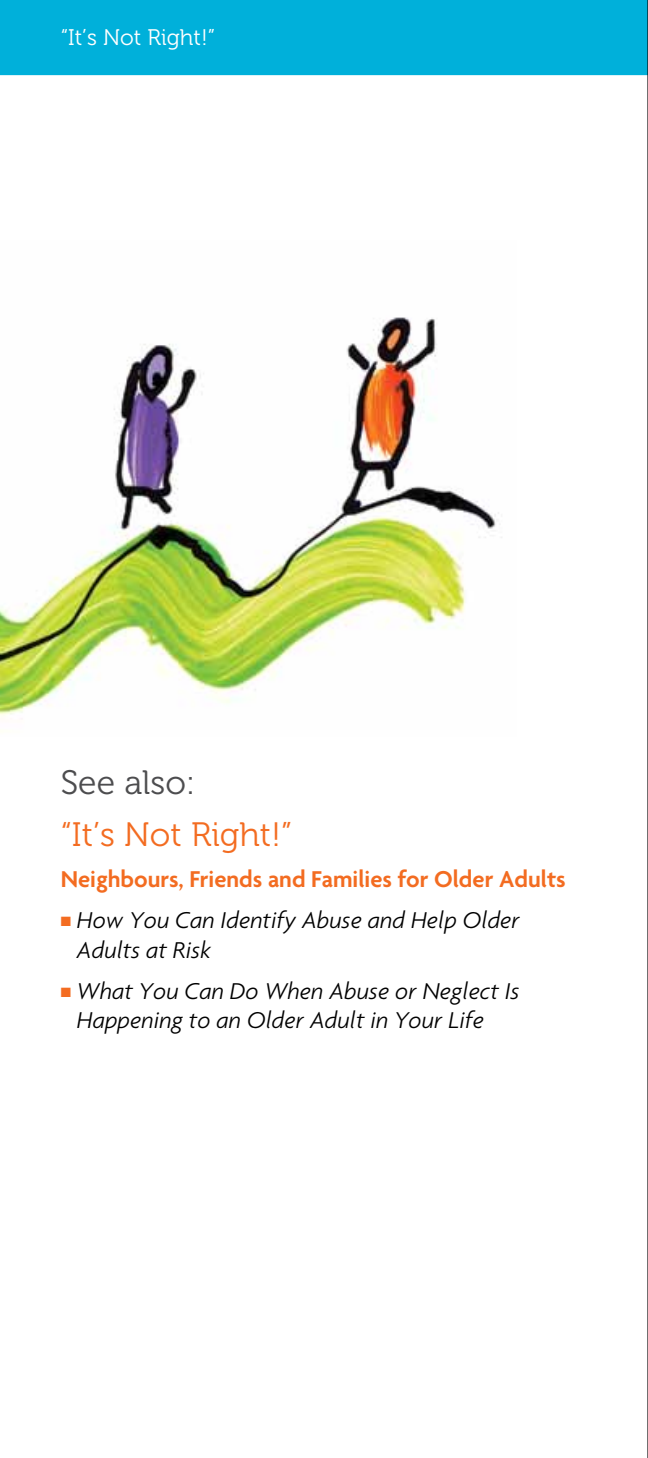
<style>
.page{position:relative;width:648px;height:1458px;background:#fff}
.page>*{position:absolute;margin:0;border:0;box-sizing:border-box;transform-origin:0 0}
.t1{font:33.75px "Museo 300";color:#f36c21}
.t2{font:33.75px "Museo 300";color:#4d4d4f}
.t3{font:italic 300 24.75px/29.2px "Agenda Tabular";color:#000}
.t4{font:600 24.75px "Agenda";color:#f36c21}
.t5{font:22.5px "Museo 300";color:#fff}
.s1{color:#f36c21}
</style>
<div class="page">
<img style="left:0;top:317px;width:502px;height:400px">
<div style="left:0;top:0;width:647px;height:75px;background:#00b0da"></div>
<hr style="left:647px;top:0;width:1px;height:1458px;background:#000">
<p class="t5" style="left:61px;top:25px;width:156px">“It’s Not Right!”</p>
<h1 class="t2" style="left:61px;top:764px;width:136px">See also:</h1>
<h1 class="t1" style="left:61px;top:817px;width:233px">“It’s Not Right!”</h1>
<p class="t4" style="left:61px;top:864px;width:506px">Neighbours, Friends and Families for Older Adults</p>
<p class="t3" style="left:77px;top:905px;width:444px;text-indent:-16px"><span class="s1">■</span> How You Can Identify Abuse and Help Older<br>Adults at Risk</p>
<p class="t3" style="left:77px;top:976px;width:444px;text-indent:-16px"><span class="s1">■</span> What You Can Do When Abuse or Neglect Is<br>Happening to an Older Adult in Your Life</p>
</div>
